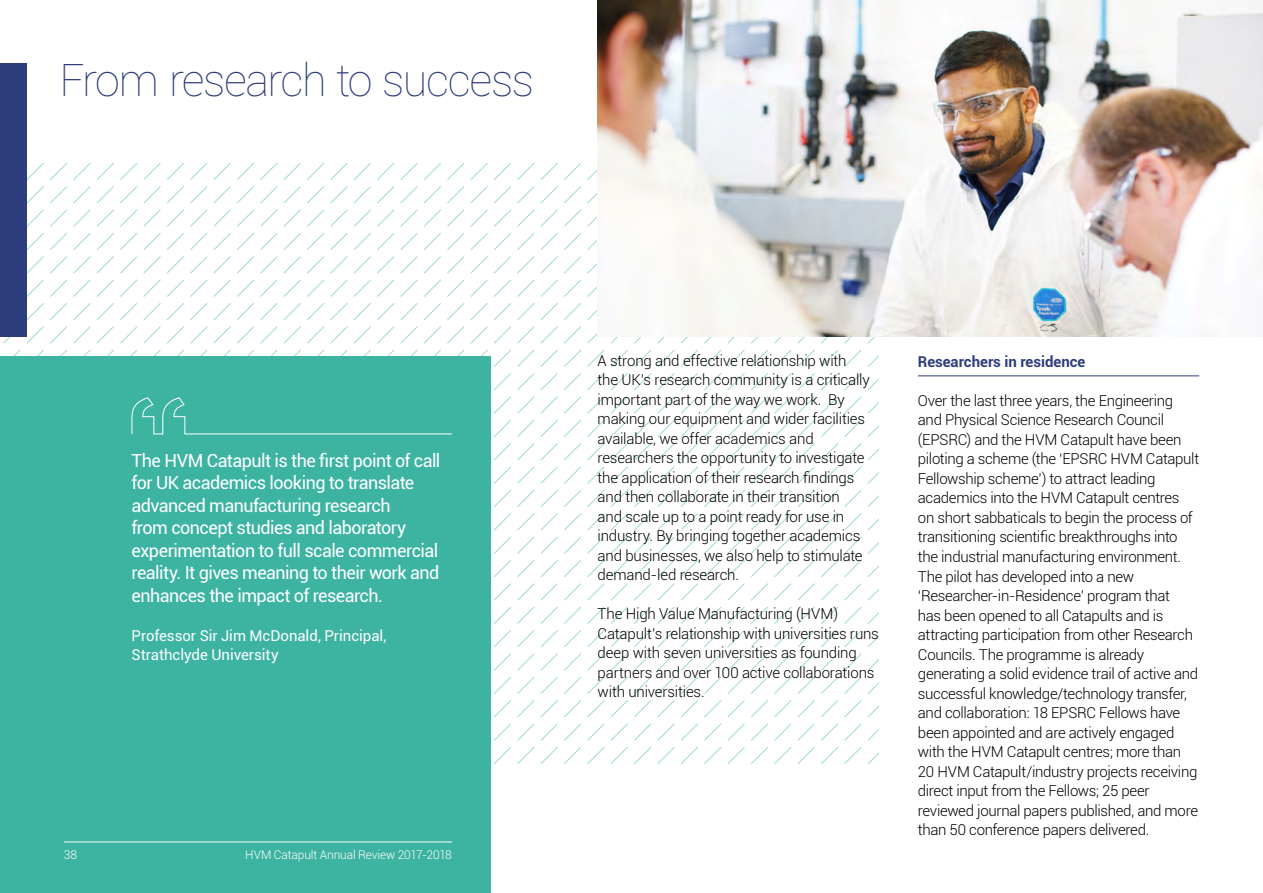
<style>
.page{position:relative;width:1263px;height:893px;background:#fff}
.page>*{position:absolute;margin:0;border:0;box-sizing:border-box;transform-origin:0 0}
.t1{font:100 45px "Roboto";letter-spacing:-.035em;color:#2e3d7c}
.t2{font:18px/22.5px "Roboto";letter-spacing:-.03em;color:#fff}
.t3{font:300 15px/19.5px "Roboto";letter-spacing:-.02em;color:#000}
.t4{font:15px/19.5px "Roboto";letter-spacing:-.005em;color:#fff}
.t5{font:700 15px "Roboto";color:#2e3d7c}
.t6{font:300 12px "Roboto";letter-spacing:-.01em;color:#fff}
</style>
<div class="page">
<svg style="left:26px;top:162px;width:18px;height:18px"></svg>
<svg style="left:50px;top:163px;width:64px;height:17px"></svg>
<svg style="left:120px;top:163px;width:251px;height:17px"></svg>
<svg style="left:377px;top:163px;width:64px;height:17px"></svg>
<svg style="left:447px;top:162px;width:151px;height:18px"></svg>
<svg style="left:3px;top:186px;width:41px;height:170px"></svg>
<svg style="left:50px;top:186px;width:64px;height:170px"></svg>
<svg style="left:120px;top:186px;width:251px;height:170px"></svg>
<svg style="left:377px;top:186px;width:64px;height:170px"></svg>
<svg style="left:447px;top:186px;width:181px;height:181px"></svg>
<svg style="left:634px;top:337px;width:64px;height:30px"></svg>
<svg style="left:704px;top:337px;width:175px;height:30px"></svg>
<svg style="left:634px;top:373px;width:64px;height:64px"></svg>
<svg style="left:704px;top:373px;width:175px;height:64px"></svg>
<svg style="left:494px;top:443px;width:134px;height:251px"></svg>
<svg style="left:634px;top:443px;width:64px;height:251px"></svg>
<svg style="left:704px;top:443px;width:175px;height:251px"></svg>
<svg style="left:494px;top:700px;width:134px;height:64px"></svg>
<svg style="left:634px;top:700px;width:64px;height:64px"></svg>
<svg style="left:704px;top:700px;width:175px;height:64px"></svg>
<div style="left:0;top:356px;width:491px;height:537px;background:#3db3a2"></div>
<img style="left:598px;top:0;width:664px;height:337px">
<hr style="left:918px;top:375px;width:281px;height:1px;background:#2e3d7c">
<svg style="left:131px;top:373px;width:497px;height:64px"></svg>
<hr style="left:1262px;top:0;width:1px;height:337px;background:#f09ba2">
<div style="left:0;top:64px;width:26px;height:273px;background:#2e3d7c"></div>
<hr style="left:64px;top:842px;width:388px;height:1px;background:#fff">
<h1 class="t1" style="left:60px;top:49px;width:476px">From research to success</h1>
<p class="t2" style="left:132px;top:448px;width:310px">The HVM Catapult is the first point of call for UK academics looking to translate advanced manufacturing research<br>from concept studies and laboratory experimentation to full scale commercial reality. It gives meaning to their work and enhances the impact of research.</p>
<p class="t4" style="left:132px;top:625px;width:256px">Professor Sir Jim McDonald, Principal,<br>Strathclyde University</p>
<p class="t6" style="left:64px;top:846px;width:15px">38</p>
<p class="t6" style="left:245px;top:846px;width:208px">HVM Catapult Annual Review 2017-2018</p>
<p class="t3" style="left:598px;top:350px;width:274px">A strong and effective relationship with the UK’s research community is a critically important part of the way we work. By making our equipment and wider facilities available, we offer academics and researchers the opportunity to investigate the application of their research findings and then collaborate in their transition<br>and scale up to a point ready for use in industry. By bringing together academics and businesses, we also help to stimulate demand-led research.</p>
<p class="t3" style="left:598px;top:604px;width:283px">The High Value Manufacturing (HVM)<br>Catapult’s relationship with universities runs deep with seven universities as founding partners and over 100 active collaborations with universities.</p>
<p class="t5" style="left:918px;top:351px;width:169px">Researchers in residence</p>
<p class="t3" style="left:918px;top:390px;width:283px">Over the last three years, the Engineering and Physical Science Research Council (EPSRC) and the HVM Catapult have been piloting a scheme (the ‘EPSRC HVM Catapult Fellowship scheme’) to attract leading academics into the HVM Catapult centres on short sabbaticals to begin the process of transitioning scientific breakthroughs into the industrial manufacturing environment.<br>The pilot has developed into a new ‘Researcher-in-Residence’ program that<br>has been opened to all Catapults and is attracting participation from other Research Councils. The programme is already generating a solid evidence trail of active and successful knowledge/technology transfer, and collaboration: 18 EPSRC Fellows have been appointed and are actively engaged with the HVM Catapult centres; more than 20 HVM Catapult/industry projects receiving direct input from the Fellows; 25 peer reviewed journal papers published, and more than 50 conference papers delivered.</p>
</div>
